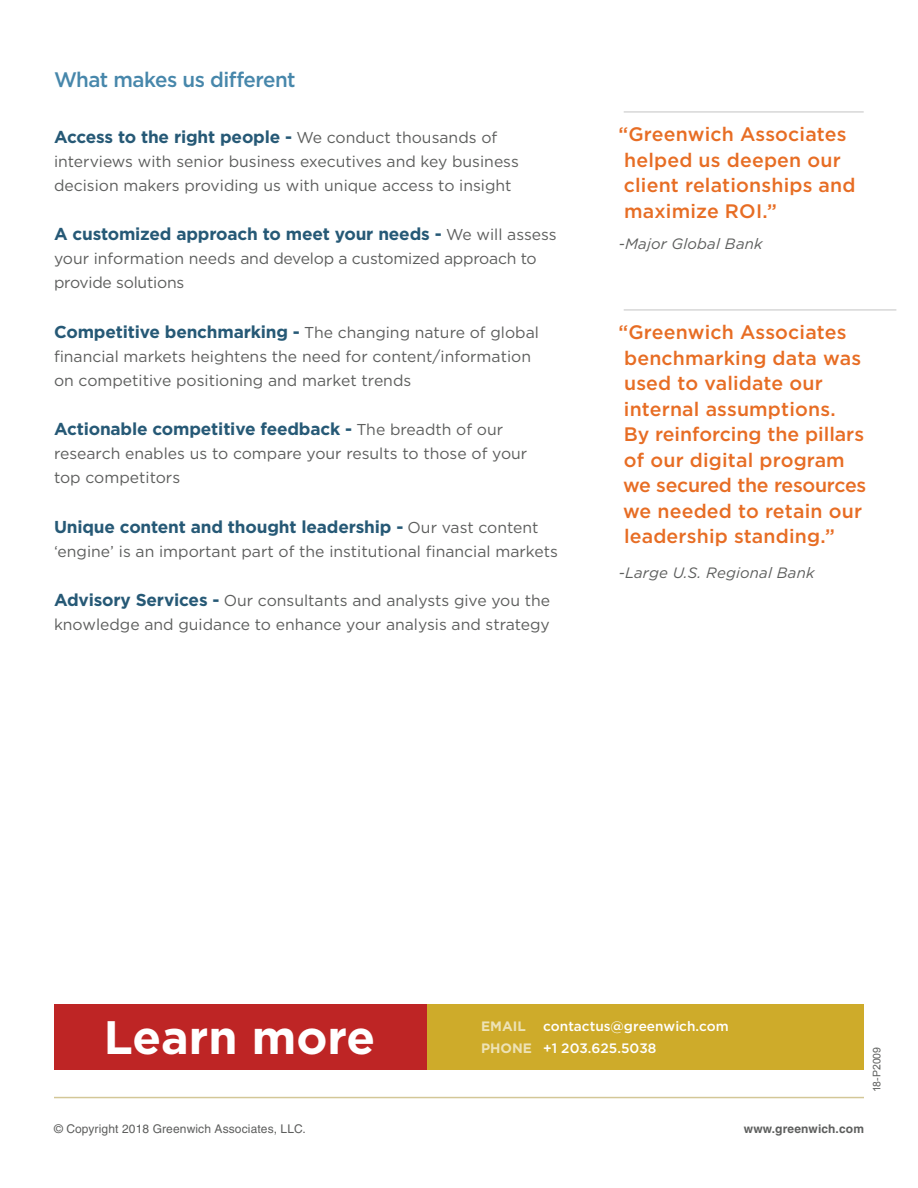
<style>
.page{position:relative;width:918px;height:1188px;background:#fff}
.page>*{position:absolute;margin:0;border:0;box-sizing:border-box;transform-origin:0 0}
.t1{font:700 46.95px "Gotham";color:#fff}
.Large_Green_Left_Col{font:500 21px "Gotham";letter-spacing:-.025em;color:#4787ab}
.pull_quote{font:500 19.5px/25.5px "Gotham";letter-spacing:.01em;color:#e76d24}
.Large_Green_Left_Col-2{font:700 17.25px "Gotham";letter-spacing:-.01em;color:#265976}
.Large_Green_Left_Col-3{font:15.75px/24px "Gotham";color:#5d5e5d}
.pull_quote-2{font:italic 15px "Gotham";letter-spacing:.01em;color:#5d5e5d}
.t2{font:500 13.65px "Gotham";color:#fff}
.t3{font:700 13.65px/22.6px "Gotham";color:#ede2b5}
.t4{font:12px "Helvetica";letter-spacing:.01em;color:#5d5e5d}
.t5{font:700 12px "Helvetica";letter-spacing:.01em;color:#5d5e5d}
.t6{font:10.5px "Arial";color:#5d5e5d}
.s1{font-weight:400;font-size:15.75px;color:#5d5e5d}
.s2{font-weight:700;font-size:17.25px;color:#265976}
</style>
<div class="page">
<hr style="left:54px;top:1097px;width:810px;height:1px;background:#a78f30">
<div style="left:414px;top:1004px;width:450px;height:66px;background:#ceab2a"></div>
<div style="left:54px;top:1004px;width:372px;height:66px;background:#be2525"></div>
<hr style="left:624px;top:309px;width:272px;height:1px;background:#cacaca">
<hr style="left:624px;top:111px;width:240px;height:1px;background:#cacaca">
<p class="Large_Green_Left_Col" style="left:54px;top:66px;width:243px">What makes us different</p>
<p class="Large_Green_Left_Col-2" style="left:54px;top:125px;width:445px">Access to the right people - <span class="s1">We conduct thousands of</span></p>
<p class="Large_Green_Left_Col-3" style="left:54px;top:149px;width:466px">interviews with senior business executives and key business decision makers providing us with unique access to insight</p>
<p class="Large_Green_Left_Col-2" style="left:54px;top:223px;width:504px">A customized approach to meet your needs - <span class="s1">We will assess</span></p>
<p class="Large_Green_Left_Col-3" style="left:54px;top:246px;width:484px">your information needs and develop a customized approach to provide solutions</p>
<p class="Large_Green_Left_Col-3" style="left:54px;top:320px;width:486px"><span class="s2">Competitive benchmarking -</span> The changing nature of global financial markets heightens the need for content/information on competitive positioning and market trends</p>
<p class="Large_Green_Left_Col-2" style="left:54px;top:418px;width:451px">Actionable competitive feedback - <span class="s1">The breadth of our</span></p>
<p class="Large_Green_Left_Col-3" style="left:54px;top:441px;width:475px">research enables us to compare your results to those of your top competitors</p>
<p class="Large_Green_Left_Col-2" style="left:54px;top:515px;width:486px">Unique content and thought leadership - <span class="s1">Our vast content</span></p>
<p class="Large_Green_Left_Col-3" style="left:54px;top:539px;width:505px">‘engine’ is an important part of the institutional financial markets</p>
<p class="Large_Green_Left_Col-3" style="left:54px;top:588px;width:498px"><span class="s2">Advisory Services -</span> Our consultants and analysts give you the knowledge and guidance to enhance your analysis and strategy</p>
<p class="pull_quote" style="left:619px;top:121px;width:239px">“Greenwich Associates helped us deepen our client relationships and maximize ROI.”</p>
<p class="pull_quote-2" style="left:619px;top:234px;width:145px">-Major Global Bank</p>
<p class="pull_quote" style="left:619px;top:319px;width:249px">“Greenwich Associates benchmarking data was used to validate our internal assumptions.<br>By reinforcing the pillars of our digital program we secured the resources we needed to retain our leadership standing.”</p>
<p class="pull_quote-2" style="left:619px;top:563px;width:197px">-Large U.S. Regional Bank</p>
<p class="t1" style="left:104px;top:1006px;width:273px">Learn more</p>
<p class="t3" style="left:481px;top:1014px;width:52px">EMAIL<br>PHONE</p>
<p class="t2" style="left:543px;top:1017px;width:187px">contactus@greenwich.com</p>
<p class="t2" style="left:543px;top:1040px;width:115px">+1 203.625.5038</p>
<p class="t6" style="left:870px;top:1092px;width:47px;rotate:-90deg">18-P2009</p>
<p class="t4" style="left:54px;top:1122px;width:253px">© Copyright 2018 Greenwich Associates, LLC.</p>
<p class="t5" style="left:744px;top:1121px;width:122px">www.greenwich.com</p>
</div>
